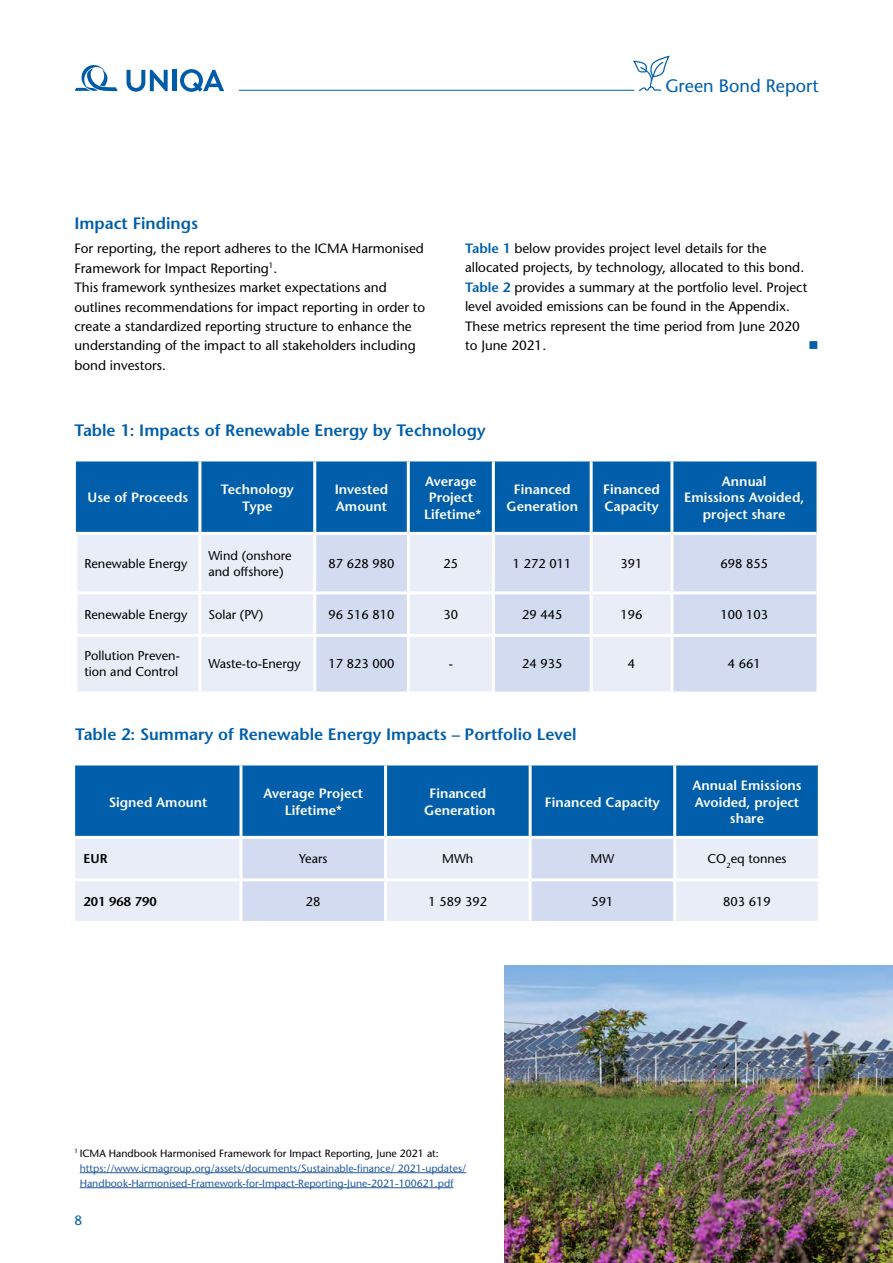
<style>
.page{position:relative;width:893px;height:1263px;background:#fff}
.page>*{position:absolute;margin:0;border:0;box-sizing:border-box;transform-origin:0 0}
.t1{font:18px "Stone Sans";color:#005eaa}
.t2{font:600 16.5px "Stone Sans";color:#005eaa}
.t3{font:13.5px/19.5px "Stone Sans";color:#000}
.t4{font:600 13.5px/16.5px "Stone Sans";color:#fff;text-align:center}
.t5{font:13.5px "Wingdings";color:#005eaa}
.t6{font:13.5px "Stone Sans";color:#005eaa}
.t7{font:12.75px/16.5px "Stone Sans";color:#000}
.t8{font:600 12.75px "Stone Sans";color:#000}
.t9{font:10.5px/15px "Stone Sans";color:#245a9c}
.s1{font-weight:600;color:#005eaa}
.s2{color:#000}
</style>
<div class="page">
<svg style="left:75px;top:65px;width:43px;height:26px"></svg>
<svg style="left:127px;top:70px;width:41px;height:22px"></svg>
<hr style="left:172px;top:70px;width:4px;height:21px;background:#005ca9">
<svg style="left:180px;top:69px;width:44px;height:23px"></svg>
<svg style="left:633px;top:56px;width:37px;height:35px"></svg>
<hr style="left:239px;top:90px;width:395px;height:1px;background:#005eaa">
<img style="left:504px;top:966px;width:389px;height:297px">
<div style="left:76px;top:461px;width:740px;height:71px;background:#005eaa"></div>
<div style="left:77px;top:535px;width:236px;height:156px;background:#e9edf8"></div>
<svg style="left:316px;top:535px;width:500px;height:156px;background:#dae1f2"></svg>
<hr style="left:407px;top:461px;width:3px;height:71px;background:#fff">
<hr style="left:492px;top:461px;width:3px;height:71px;background:#fff">
<hr style="left:590px;top:461px;width:3px;height:71px;background:#fff">
<hr style="left:670px;top:461px;width:3px;height:71px;background:#fff">
<hr style="left:407px;top:535px;width:3px;height:56px;background:#fff">
<hr style="left:492px;top:535px;width:3px;height:56px;background:#fff">
<hr style="left:590px;top:535px;width:3px;height:56px;background:#fff">
<hr style="left:670px;top:535px;width:3px;height:56px;background:#fff">
<hr style="left:315px;top:591px;width:93px;height:3px;background:#fff">
<hr style="left:408px;top:591px;width:85px;height:3px;background:#fff">
<hr style="left:407px;top:594px;width:3px;height:40px;background:#fff">
<hr style="left:493px;top:591px;width:98px;height:3px;background:#fff">
<hr style="left:492px;top:594px;width:3px;height:40px;background:#fff">
<hr style="left:591px;top:591px;width:81px;height:3px;background:#fff">
<hr style="left:590px;top:594px;width:3px;height:40px;background:#fff">
<hr style="left:672px;top:591px;width:144px;height:3px;background:#fff">
<hr style="left:670px;top:594px;width:3px;height:40px;background:#fff">
<hr style="left:315px;top:634px;width:93px;height:3px;background:#fff">
<hr style="left:408px;top:634px;width:85px;height:3px;background:#fff">
<hr style="left:407px;top:637px;width:3px;height:54px;background:#fff">
<hr style="left:493px;top:634px;width:98px;height:3px;background:#fff">
<hr style="left:492px;top:637px;width:3px;height:54px;background:#fff">
<hr style="left:591px;top:634px;width:81px;height:3px;background:#fff">
<hr style="left:590px;top:637px;width:3px;height:54px;background:#fff">
<hr style="left:672px;top:634px;width:144px;height:3px;background:#fff">
<hr style="left:670px;top:637px;width:3px;height:54px;background:#fff">
<hr style="left:198px;top:461px;width:3px;height:71px;background:#fff">
<hr style="left:313px;top:461px;width:3px;height:71px;background:#fff">
<hr style="left:198px;top:535px;width:3px;height:56px;background:#fff">
<hr style="left:74px;top:591px;width:126px;height:3px;background:#fff">
<hr style="left:200px;top:591px;width:115px;height:3px;background:#fff">
<hr style="left:198px;top:594px;width:3px;height:40px;background:#fff">
<hr style="left:74px;top:634px;width:126px;height:3px;background:#fff">
<hr style="left:200px;top:634px;width:115px;height:3px;background:#fff">
<hr style="left:198px;top:637px;width:3px;height:54px;background:#fff">
<div style="left:75px;top:765px;width:743px;height:71px;background:#005eaa"></div>
<div style="left:75px;top:839px;width:743px;height:82px;background:#e9edf8"></div>
<svg style="left:242px;top:839px;width:431px;height:82px;background:#dae1f2"></svg>
<hr style="left:239px;top:765px;width:3px;height:71px;background:#fff">
<hr style="left:384px;top:765px;width:3px;height:71px;background:#fff">
<hr style="left:529px;top:765px;width:3px;height:71px;background:#fff">
<hr style="left:673px;top:765px;width:3px;height:71px;background:#fff">
<hr style="left:239px;top:839px;width:3px;height:39px;background:#fff">
<hr style="left:384px;top:839px;width:3px;height:39px;background:#fff">
<hr style="left:529px;top:839px;width:3px;height:39px;background:#fff">
<hr style="left:673px;top:839px;width:3px;height:39px;background:#fff">
<hr style="left:75px;top:878px;width:166px;height:3px;background:#fff">
<hr style="left:241px;top:878px;width:145px;height:3px;background:#fff">
<hr style="left:239px;top:881px;width:3px;height:40px;background:#fff">
<hr style="left:386px;top:878px;width:144px;height:3px;background:#fff">
<hr style="left:384px;top:881px;width:3px;height:40px;background:#fff">
<hr style="left:530px;top:878px;width:145px;height:3px;background:#fff">
<hr style="left:529px;top:881px;width:3px;height:40px;background:#fff">
<hr style="left:675px;top:878px;width:146px;height:3px;background:#fff">
<hr style="left:673px;top:881px;width:3px;height:40px;background:#fff">
<hr style="left:80px;top:1172px;width:386px;height:1px;background:#245a9c">
<hr style="left:80px;top:1187px;width:373px;height:1px;background:#245a9c">
<h1 class="t1" style="left:665px;top:75px;width:155px">Green Bond Report</h1>
<p class="t2" style="left:74px;top:214px;width:125px">Impact Findings</p>
<p class="t3" style="left:74px;top:239px;width:352px">For reporting, the report adheres to the ICMA Harmonised Framework for Impact Reporting<sup>1</sup>.<br>This framework synthesizes market expectations and outlines recommendations for impact reporting in order to create a standardized reporting structure to enhance the understanding of the impact to all stakeholders including bond investors.</p>
<p class="t3" style="left:465px;top:238px;width:344px"><span class="s1">Table 1</span> below provides project level details for the allocated projects, by technology, allocated to this bond.<br><span class="s1">Table 2</span> provides a summary at the portfolio level. Project level avoided emissions can be found in the Appendix.<br>These metrics represent the time period from June 2020 to June 2021.</p>
<p class="t5" style="left:808px;top:338px;width:12px">■</p>
<p class="t2" style="left:74px;top:420px;width:413px">Table 1: Impacts of Renewable Energy by Technology</p>
<p class="t4" style="left:88px;top:489px;width:102px">Use of Proceeds</p>
<p class="t4" style="left:221px;top:481px;width:74px">Technology<br>Type</p>
<p class="t4" style="left:335px;top:481px;width:55px;text-align:left">Invested<br>Amount</p>
<p class="t4" style="left:424px;top:473px;width:59px">Average<br>Project<br>Lifetime*</p>
<p class="t4" style="left:506px;top:481px;width:73px">Financed<br>Generation</p>
<p class="t4" style="left:603px;top:481px;width:58px;text-align:left">Financed<br>Capacity</p>
<p class="t4" style="left:684px;top:473px;width:122px">Annual<br>Emissions Avoided, project share</p>
<p class="t7" style="left:84px;top:555px;width:105px">Renewable Energy</p>
<p class="t7" style="left:208px;top:547px;width:85px">Wind (onshore and offshore)</p>
<p class="t7" style="left:329px;top:555px;width:67px">87 628 980</p>
<p class="t7" style="left:443px;top:555px;width:16px">25</p>
<p class="t7" style="left:513px;top:555px;width:60px">1 272 011</p>
<p class="t7" style="left:621px;top:555px;width:23px">391</p>
<p class="t7" style="left:720px;top:555px;width:49px">698 855</p>
<p class="t7" style="left:84px;top:606px;width:105px">Renewable Energy</p>
<p class="t7" style="left:208px;top:606px;width:56px">Solar (PV)</p>
<p class="t7" style="left:329px;top:606px;width:67px">96 516 810</p>
<p class="t7" style="left:443px;top:606px;width:16px">30</p>
<p class="t7" style="left:522px;top:606px;width:42px">29 445</p>
<p class="t7" style="left:621px;top:606px;width:23px">196</p>
<p class="t7" style="left:720px;top:606px;width:49px">100 103</p>
<p class="t7" style="left:84px;top:647px;width:97px">Pollution Preven&shy;tion and Control</p>
<p class="t7" style="left:208px;top:655px;width:94px">Waste-to-Energy</p>
<p class="t7" style="left:329px;top:655px;width:67px">17 823 000</p>
<p class="t7" style="left:449px;top:655px;width:6px">-</p>
<p class="t7" style="left:522px;top:655px;width:42px">24 935</p>
<p class="t7" style="left:628px;top:655px;width:9px">4</p>
<p class="t7" style="left:728px;top:655px;width:34px">4 661</p>
<p class="t2" style="left:75px;top:724px;width:503px">Table 2: Summary of Renewable Energy Impacts – Portfolio Level</p>
<p class="t4" style="left:109px;top:793px;width:100px">Signed Amount</p>
<p class="t4" style="left:263px;top:785px;width:101px">Average Project<br>Lifetime*</p>
<p class="t4" style="left:424px;top:785px;width:73px">Financed<br>Generation</p>
<p class="t4" style="left:545px;top:793px;width:116px">Financed Capacity</p>
<p class="t4" style="left:692px;top:777px;width:111px">Annual Emissions<br>Avoided, project share</p>
<p class="t8" style="left:84px;top:851px;width:25px">EUR</p>
<p class="t7" style="left:299px;top:851px;width:30px">Years</p>
<p class="t7" style="left:442px;top:851px;width:33px">MWh</p>
<p class="t7" style="left:591px;top:851px;width:25px">MW</p>
<p class="t7" style="left:707px;top:851px;width:80px">CO<sub>2</sub>eq tonnes</p>
<p class="t8" style="left:84px;top:894px;width:75px">201 968 790</p>
<p class="t7" style="left:306px;top:893px;width:16px">28</p>
<p class="t7" style="left:429px;top:893px;width:60px">1 589 392</p>
<p class="t7" style="left:591px;top:893px;width:23px">591</p>
<p class="t7" style="left:723px;top:893px;width:49px">803 619</p>
<p class="t9" style="left:80px;top:1145px;width:388px;text-indent:-5px"><sup>1</sup> <span class="s2">ICMA Handbook Harmonised Framework for Impact Reporting, June 2021 at: </span>https://www.icmagroup.org/assets/documents/Sustainable-finance/ 2021-updates/<br>Handbook-Harmonised-Framework-for-Impact-Reporting-June-2021-100621.pdf</p>
<p class="t6" style="left:75px;top:1212px;width:9px">8</p>
</div>
